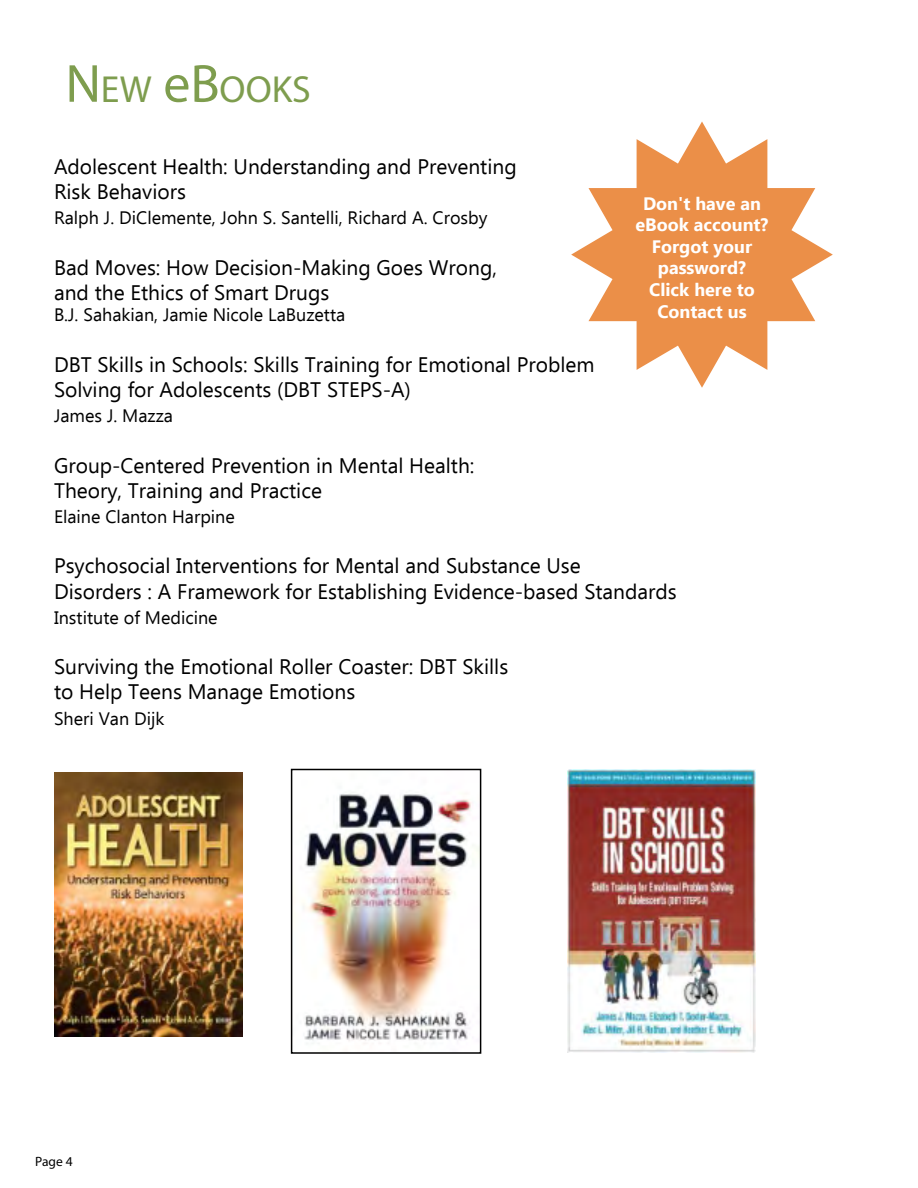
<style>
.page{position:relative;width:918px;height:1188px;background:#fff}
.page>*{position:absolute;margin:0;border:0;box-sizing:border-box;transform-origin:0 0}
.t1{font:37.8px "Myriad Pro";color:#7e9d4e}
.t2{font:21px/25.2px "Ebrima";color:#000}
.t3{font:18px "Ebrima";color:#000}
.t4{font:700 18px/21.6px "Ebrima";color:#fff;text-align:center}
.t5{font:13.5px "Myriad Pro";color:#000}
.s1{font-size:54px}
</style>
<div class="page">
<svg style="left:571px;top:122px;width:262px;height:266px;fill:#eb8f48"></svg>
<img style="left:54px;top:772px;width:189px;height:264px">
<img style="left:303px;top:792px;width:175px;height:252px">
<div style="left:291px;top:769px;width:190px;height:285px;border:2px solid #000"></div>
<img style="left:567px;top:770px;width:189px;height:283px">
<h1 class="t1" style="left:65px;top:66px;width:247px"><span class="s1">N</span>EW <span class="s1">e</span><span class="s1">B</span>OOKS</h1>
<p class="t2" style="left:54px;top:155px;width:464px">Adolescent Health: Understanding and Preventing<br>Risk Behaviors</p>
<p class="t3" style="left:54px;top:205px;width:435px">Ralph J. DiClemente, John S. Santelli, Richard A. Crosby</p>
<p class="t2" style="left:54px;top:256px;width:444px">Bad Moves: How Decision-Making Goes Wrong, and the Ethics of Smart Drugs</p>
<p class="t3" style="left:54px;top:302px;width:293px">B.J. Sahakian, Jamie Nicole LaBuzetta</p>
<p class="t2" style="left:54px;top:353px;width:542px">DBT Skills in Schools: Skills Training for Emotional Problem<br>Solving for Adolescents (DBT STEPS-A)</p>
<p class="t3" style="left:54px;top:403px;width:121px">James J. Mazza</p>
<p class="t2" style="left:54px;top:454px;width:422px">Group-Centered Prevention in Mental Health:<br>Theory, Training and Practice</p>
<p class="t3" style="left:54px;top:504px;width:182px">Elaine Clanton Harpine</p>
<p class="t2" style="left:54px;top:555px;width:624px">Psychosocial Interventions for Mental and Substance Use<br>Disorders : A Framework for Establishing Evidence-based Standards</p>
<p class="t3" style="left:54px;top:605px;width:165px">Institute of Medicine</p>
<p class="t2" style="left:54px;top:655px;width:456px">Surviving the Emotional Roller Coaster: DBT Skills to Help Teens Manage Emotions</p>
<p class="t3" style="left:54px;top:705px;width:112px">Sheri Van Dijk</p>
<p class="t4" style="left:636px;top:193px;width:134px">Don't have an eBook account?<br>Forgot your password?<br>Click here to<br>Contact us</p>
<p class="t5" style="left:35px;top:1153px;width:39px">Page 4</p>
</div>
